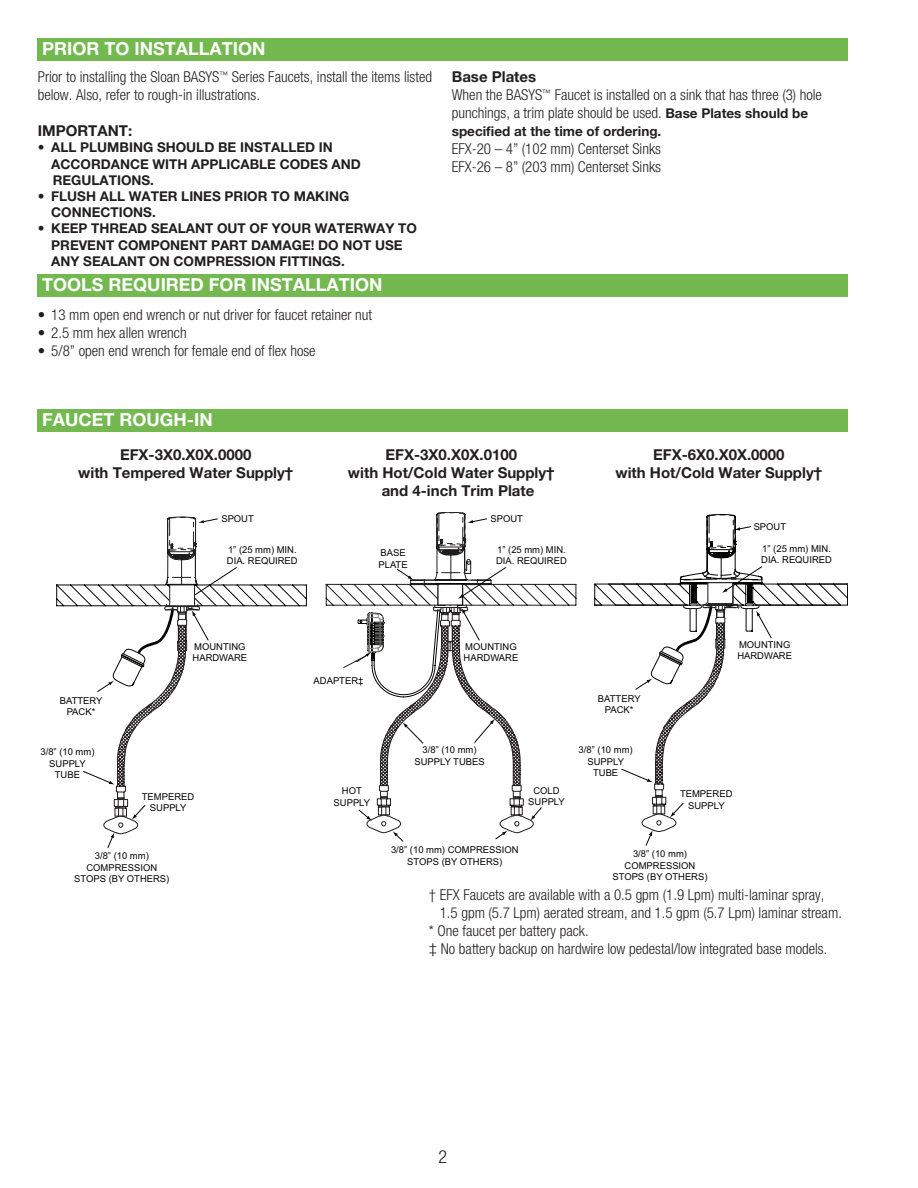
<style>
.page{position:relative;width:918px;height:1188px;background:#fff}
.page>*{position:absolute;margin:0;border:0;box-sizing:border-box;transform-origin:0 0}
.t1{font:700 18px "Helvetica Neue LT Pro";color:#fff}
.t2{font:300 condensed 18px "Helvetica Neue LT Std";color:#231f20}
.t3{font:300 condensed 15px/18px "Helvetica Neue LT Std";color:#231f20}
.t4{font:700 15px/18px "Helvetica Neue LT Pro";color:#231f20;text-align:center}
.t5{font:700 13.5px/16.2px "Helvetica Neue LT Pro";color:#231f20}
.t6{font:9.45px/11.4px "Arial";color:#040503;text-align:center}
.s1{font-family:"Helvetica Neue LT Pro";font-weight:700;font-stretch:normal;font-size:13.5px}
.s2{font-family:"Helvetica Neue";font-stretch:normal}
</style>
<div class="page">
<div style="left:38px;top:274px;width:810px;height:23px;background:#73b950"></div>
<div style="left:38px;top:38px;width:810px;height:22px;background:#73b950"></div>
<div style="left:38px;top:409px;width:810px;height:23px;background:#73b950"></div>
<svg style="left:56px;top:512px;width:792px;height:336px"></svg>
<p class="t1" style="left:42px;top:38px;width:225px">PRIOR TO INSTALLATION</p>
<p class="t3" style="left:38px;top:68px;width:396px">Prior to installing the Sloan BASYS<sup>™</sup> Series Faucets, install the items listed below. Also, refer to rough-in illustrations.</p>
<p class="t4" style="left:38px;top:121px;width:96px">IMPORTANT:</p>
<p class="t5" style="left:51px;top:139px;width:311px;text-indent:-14px">• ALL PLUMBING SHOULD BE INSTALLED IN<br>ACCORDANCE WITH APPLICABLE CODES AND<br>REGULATIONS.</p>
<p class="t5" style="left:51px;top:188px;width:299px;text-indent:-14px">• FLUSH ALL WATER LINES PRIOR TO MAKING<br>CONNECTIONS.</p>
<p class="t5" style="left:51px;top:220px;width:367px;text-indent:-14px">• KEEP THREAD SEALANT OUT OF YOUR WATERWAY TO<br>PREVENT COMPONENT PART DAMAGE! DO NOT USE<br>ANY SEALANT ON COMPRESSION FITTINGS.</p>
<p class="t1" style="left:42px;top:274px;width:342px">TOOLS REQUIRED FOR INSTALLATION</p>
<p class="t3" style="left:38px;top:306px;width:336px">• 13 mm open end wrench or nut driver for faucet retainer nut</p>
<p class="t3" style="left:38px;top:324px;width:150px">• 2.5 mm hex allen wrench</p>
<p class="t3" style="left:38px;top:342px;width:279px">• 5/8” open end wrench for female end of flex hose</p>
<p class="t4" style="left:452px;top:67px;width:86px">Base Plates</p>
<p class="t3" style="left:452px;top:86px;width:372px">When the BASYS<sup>™</sup> Faucet is installed on a sink that has three (3) hole punchings, a trim plate should be used. <span class="s1">Base Plates should be</span></p>
<p class="t5" style="left:452px;top:123px;width:211px">specified at the time of ordering.</p>
<p class="t3" style="left:452px;top:140px;width:211px">EFX-20 – 4” (102 mm) Centerset Sinks<br>EFX-26 – 8” (203 mm) Centerset Sinks</p>
<p class="t1" style="left:42px;top:409px;width:172px">FAUCET ROUGH-IN</p>
<p class="t4" style="left:78px;top:446px;width:216px">EFX-3X0.X0X.0000<br>with Tempered Water Supply†</p>
<p class="t4" style="left:616px;top:446px;width:208px">EFX-6X0.X0X.0000<br>with Hot/Cold Water Supply†</p>
<p class="t6" style="left:221px;top:513px;width:34px">SPOUT</p>
<p class="t6" style="left:227px;top:545px;width:72px;text-align:left">1” (25 mm) MIN.<br>DIA. REQUIRED</p>
<p class="t4" style="left:386px;top:446px;width:133px">EFX-3X0.X0X.0100</p>
<p class="t4" style="left:348px;top:464px;width:208px">with Hot/Cold Water Supply†</p>
<p class="t4" style="left:382px;top:482px;width:154px">and 4-inch Trim Plate</p>
<p class="t6" style="left:491px;top:513px;width:34px">SPOUT</p>
<p class="t6" style="left:754px;top:522px;width:34px">SPOUT</p>
<p class="t6" style="left:761px;top:544px;width:72px;text-align:left">1” (25 mm) MIN.<br>DIA. REQUIRED</p>
<p class="t6" style="left:378px;top:548px;width:31px;text-align:left">BASE<br>PLATE</p>
<p class="t6" style="left:496px;top:545px;width:72px;text-align:left">1” (25 mm) MIN.<br>DIA. REQUIRED</p>
<p class="t6" style="left:193px;top:642px;width:56px;text-align:left">MOUNTING<br>HARDWARE</p>
<p class="t6" style="left:464px;top:642px;width:56px;text-align:left">MOUNTING<br>HARDWARE</p>
<p class="t6" style="left:737px;top:640px;width:56px;text-align:left">MOUNTING<br>HARDWARE</p>
<p class="t6" style="left:314px;top:676px;width:51px">ADAPTER‡</p>
<p class="t6" style="left:60px;top:696px;width:44px">BATTERY<br>PACK*</p>
<p class="t6" style="left:598px;top:694px;width:44px">BATTERY<br>PACK*</p>
<p class="t6" style="left:40px;top:747px;width:56px">3/8” (10 mm)<br>SUPPLY<br>TUBE</p>
<p class="t6" style="left:414px;top:745px;width:72px">3/8” (10 mm)<br>SUPPLY TUBES</p>
<p class="t6" style="left:579px;top:745px;width:56px">3/8” (10 mm)<br>SUPPLY<br>TUBE</p>
<p class="t6" style="left:142px;top:792px;width:54px">TEMPERED<br>SUPPLY</p>
<p class="t6" style="left:334px;top:786px;width:38px">HOT<br>SUPPLY</p>
<p class="t6" style="left:528px;top:785px;width:38px">COLD<br>SUPPLY</p>
<p class="t6" style="left:680px;top:789px;width:54px">TEMPERED<br>SUPPLY</p>
<p class="t6" style="left:74px;top:851px;width:97px">3/8” (10 mm)<br>COMPRESSION<br>STOPS (BY OTHERS)</p>
<p class="t6" style="left:391px;top:845px;width:129px">3/8” (10 mm) COMPRESSION<br>STOPS (BY OTHERS)</p>
<p class="t6" style="left:612px;top:849px;width:97px">3/8” (10 mm)<br>COMPRESSION<br>STOPS (BY OTHERS)</p>
<p class="t3" style="left:429px;top:886px;width:397px">† EFX Faucets are available with a 0.5 gpm (1.9 Lpm) multi-laminar spray,</p>
<p class="t3" style="left:440px;top:904px;width:404px">1.5 gpm (5.7 Lpm) aerated stream, and 1.5 gpm (5.7 Lpm) laminar stream.</p>
<p class="t3" style="left:429px;top:922px;width:161px">* One faucet per battery pack.</p>
<p class="t3" style="left:429px;top:940px;width:400px"><span class="s2">‡</span> No battery backup on hardwire low pedestal/low integrated base models.</p>
<p class="t2" style="left:439px;top:1146px;width:10px">2</p>
</div>
